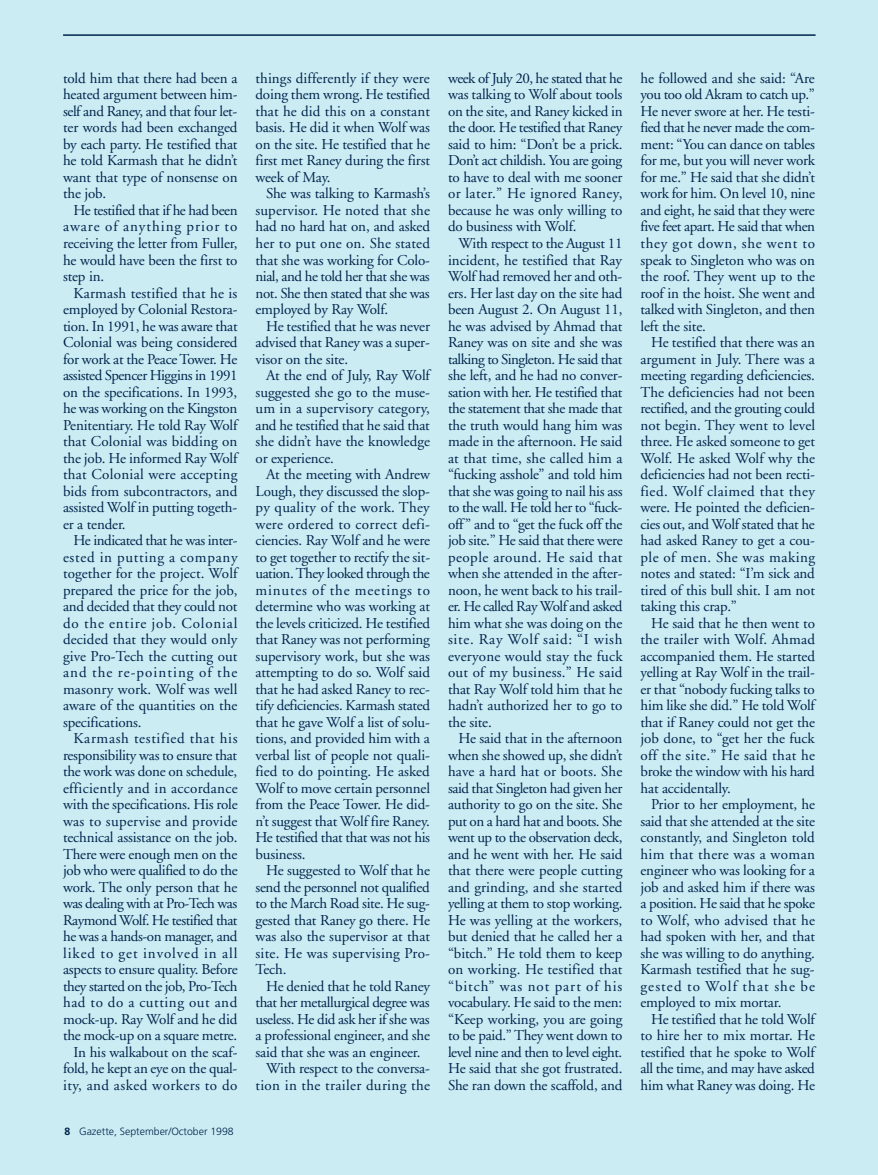
<style>
.page{position:relative;width:878px;height:1175px;background:#fff}
.page>*{position:absolute;margin:0;border:0;box-sizing:border-box;transform-origin:0 0}
.t1{font:15px/16.5px "Adobe Garamond";letter-spacing:-.01em;color:#00244b;text-align:justify}
.t2{font:15px "Adobe Garamond";letter-spacing:-.03em;color:#00244b}
.t3{font:15px "Adobe Garamond";letter-spacing:.02em;color:#00244b}
.t4{font:300 10.5px "Frutiger";color:#00244b}
.s1{font-weight:700}
</style>
<div class="page">
<div style="left:0;top:0;width:878px;height:1174px;background:#ccecf4"></div>
<hr style="left:63px;top:34px;width:752px;height:2px;background:#00244b">
<p class="t1" style="left:63px;top:71px;width:176px">told him that there had been a heated argument between him&shy;self and Raney, and that four let&shy;ter words had been exchanged by each party. He testified that he told Karmash that he didn’t want that type of nonsense on the job.</p>
<p class="t1" style="left:63px;top:203px;width:176px;text-indent:10px">He testified that if he had been aware of anything prior to receiving the letter from Fuller, he would have been the first to step in.</p>
<p class="t1" style="left:63px;top:286px;width:176px;text-indent:10px">Karmash testified that he is employed by Colonial Restora&shy;tion. In 1991, he was aware that Colonial was being considered for work at the Peace Tower. He assisted Spencer Higgins in 1991 on the specifications. In 1993, he was working on the Kingston Penitentiary. He told Ray Wolf that Colonial was bidding on the job. He informed Ray Wolf that Colonial were accepting bids from subcontractors, and assisted Wolf in putting togeth&shy;er a tender.</p>
<p class="t1" style="left:63px;top:533px;width:176px;text-indent:10px">He indicated that he was inter&shy;ested in putting a company together for the project. Wolf prepared the price for the job, and decided that they could not do the entire job. Colonial decided that they would only give Pro-Tech the cutting out and the re-pointing of the masonry work. Wolf was well aware of the quantities on the specifications.</p>
<p class="t1" style="left:63px;top:731px;width:176px;text-align:right">Karmash testified that his responsibility was to ensure that the work was done on schedule, efficiently and in accordance with the specifications. His role was to supervise and provide technical assistance on the job.<br>There were enough men on the job who were qualified to do the work. The only person that he was dealing with at Pro-Tech was<br>Raymond Wolf. He testified that he was a hands-on manager, and liked to get involved in all aspects to ensure quality. Before they started on the job, Pro-Tech had to do a cutting out and mock-up. Ray Wolf and he did the mock-up on a square metre.<br>In his walkabout on the scaf&shy;fold, he kept an eye on the qual&shy;ity, and asked workers to do</p>
<p class="t4" style="left:64px;top:1126px;width:171px"><span class="s1">8</span> Gazette, September/October 1998</p>
<p class="t1" style="left:255px;top:71px;width:176px">things differently if they were doing them wrong. He testified that he did this on a constant basis. He did it when Wolf was on the site. He testified that he first met Raney during the first week of May.</p>
<p class="t1" style="left:255px;top:187px;width:176px;text-indent:10px">She was talking to Karmash’s supervisor. He noted that she had no hard hat on, and asked her to put one on. She stated that she was working for Colo&shy;nial, and he told her that she was not. She then stated that she was employed by Ray Wolf.</p>
<p class="t1" style="left:255px;top:319px;width:176px;text-indent:10px">He testified that he was never advised that Raney was a super&shy;visor on the site.</p>
<p class="t1" style="left:255px;top:368px;width:176px;text-indent:10px">At the end of July, Ray Wolf suggested she go to the muse&shy;um in a supervisory category, and he testified that he said that she didn’t have the knowledge or experience.</p>
<p class="t1" style="left:255px;top:467px;width:176px;text-indent:11px">At the meeting with Andrew Lough, they discussed the slop&shy;py quality of the work. They were ordered to correct defi&shy;ciencies. Ray Wolf and he were to get together to rectify the sit&shy;uation. They looked through the minutes of the meetings to determine who was working at the levels criticized. He testified that Raney was not performing supervisory work, but she was attempting to do so. Wolf said that he had asked Raney to rec&shy;tify deficiencies. Karmash stated that he gave Wolf a list of solu&shy;tions, and provided him with a verbal list of people not quali&shy;fied to do pointing. He asked Wolf to move certain personnel from the Peace Tower. He did&shy;n’t suggest that Wolf fire Raney.<br>He testified that that was not his business.</p>
<p class="t1" style="left:255px;top:863px;width:176px;text-indent:11px">He suggested to Wolf that he send the personnel not qualified to the March Road site. He sug&shy;gested that Raney go there. He was also the supervisor at that site. He was supervising Pro-Tech.</p>
<p class="t1" style="left:266px;top:979px;width:165px">He denied that he told Raney</p>
<p class="t2" style="left:255px;top:996px;width:176px">that her metallurgical degree was</p>
<p class="t1" style="left:255px;top:1012px;width:176px">useless. He did ask her if she was</p>
<p class="t1" style="left:255px;top:1028px;width:176px">a professional engineer, and she</p>
<p class="t1" style="left:255px;top:1045px;width:166px">said that she was an engineer.</p>
<p class="t1" style="left:266px;top:1061px;width:165px">With respect to the conversa-</p>
<p class="t3" style="left:255px;top:1079px;width:176px">tion in the trailer during the</p>
<p class="t1" style="left:448px;top:71px;width:176px">week of July 20, he stated that he was talking to Wolf about tools on the site, and Raney kicked in the door. He testified that Raney said to him: “Don’t be a prick.<br>Don’t act childish. You are going to have to deal with me sooner or later.” He ignored Raney, because he was only willing to do business with Wolf.</p>
<p class="t1" style="left:448px;top:236px;width:176px;text-indent:11px">With respect to the August 11 incident, he testified that Ray Wolf had removed her and oth&shy;ers. Her last day on the site had been August 2. On August 11, he was advised by Ahmad that Raney was on site and she was talking to Singleton. He said that she left, and he had no conver&shy;sation with her. He testified that the statement that she made that the truth would hang him was made in the afternoon. He said at that time, she called him a “fucking asshole” and told him that she was going to nail his ass to the wall. He told her to “fuck&shy;off” and to “get the fuck off the job site.” He said that there were people around. He said that when she attended in the after&shy;noon, he went back to his trail&shy;er. He called Ray Wolf and asked him what she was doing on the site. Ray Wolf said: “I wish everyone would stay the fuck out of my business.” He said that Ray Wolf told him that he hadn’t authorized her to go to the site.</p>
<p class="t1" style="left:448px;top:731px;width:176px;text-indent:11px">He said that in the afternoon when she showed up, she didn’t have a hard hat or boots. She said that Singleton had given her authority to go on the site. She put on a hard hat and boots. She went up to the observation deck, and he went with her. He said that there were people cutting and grinding, and she started yelling at them to stop working.<br>He was yelling at the workers, but denied that he called her a “bitch.” He told them to keep on working. He testified that “bitch” was not part of his vocabulary. He said to the men: “Keep working, you are going to be paid.” They went down to level nine and then to level eight.<br>He said that she got frustrated.<br>She ran down the scaffold, and</p>
<p class="t1" style="left:640px;top:71px;width:176px">he followed and she said: “Are you too old Akram to catch up.” He never swore at her. He testi&shy;fied that he never made the com&shy;ment: “You can dance on tables for me, but you will never work for me.” He said that she didn’t work for him. On level 10, nine and eight, he said that they were five feet apart. He said that when they got down, she went to speak to Singleton who was on the roof. They went up to the roof in the hoist. She went and talked with Singleton, and then left the site.</p>
<p class="t1" style="left:640px;top:335px;width:176px;text-indent:11px">He testified that there was an argument in July. There was a meeting regarding deficiencies.<br>The deficiencies had not been rectified, and the grouting could not begin. They went to level three. He asked someone to get Wolf. He asked Wolf why the deficiencies had not been recti&shy;fied. Wolf claimed that they were. He pointed the deficien&shy;cies out, and Wolf stated that he had asked Raney to get a cou&shy;ple of men. She was making notes and stated: “I’m sick and tired of this bull shit. I am not taking this crap.”</p>
<p class="t1" style="left:640px;top:616px;width:176px;text-indent:10px">He said that he then went to the trailer with Wolf. Ahmad accompanied them. He started yelling at Ray Wolf in the trail&shy;er that “nobody fucking talks to him like she did.” He told Wolf that if Raney could not get the job done, to “get her the fuck off the site.” He said that he broke the window with his hard hat accidentally.</p>
<p class="t1" style="left:640px;top:797px;width:176px;text-indent:10px">Prior to her employment, he said that she attended at the site constantly, and Singleton told him that there was a woman engineer who was looking for a job and asked him if there was a position. He said that he spoke to Wolf, who advised that he had spoken with her, and that she was willing to do anything.<br>Karmash testified that he sug&shy;gested to Wolf that she be employed to mix mortar.</p>
<p class="t1" style="left:640px;top:1012px;width:176px;text-indent:10px">He testified that he told Wolf to hire her to mix mortar. He testified that he spoke to Wolf all the time, and may have asked him what Raney was doing. He</p>
</div>
